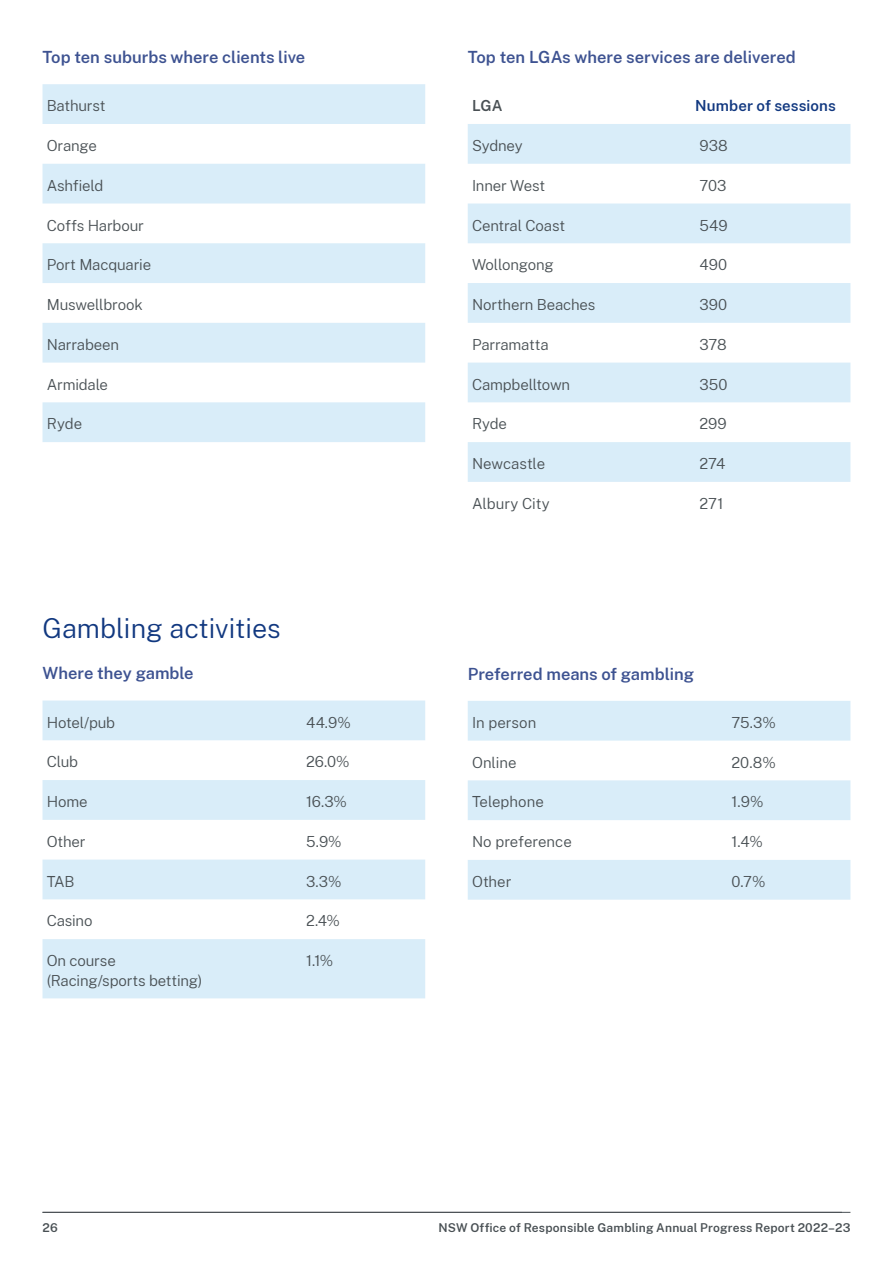
<style>
.page{position:relative;width:893px;height:1263px;background:#fff}
.page>*{position:absolute;margin:0;border:0;box-sizing:border-box;transform-origin:0 0}
.Heading_2__H2{font:300 27px "Public Sans";color:#113880}
.Heading_3__H3{font:600 16.5px "Public Sans";color:#3d5291}
.Body{font:300 15px/19.5px "Public Sans";letter-spacing:-.01em;color:#495054}
.Body-2{font:600 15px "Public Sans";letter-spacing:.005em;color:#113880}
.Body-3{font:600 15px "Public Sans";color:#495054}
.t1{font:600 12px "Public Sans";letter-spacing:.015em;color:#495054}
</style>
<div class="page">
<svg style="left:43px;top:84px;width:382px;height:358px;fill:#d9edf9"></svg>
<svg style="left:468px;top:124px;width:382px;height:358px;fill:#d9edf9"></svg>
<svg style="left:43px;top:700px;width:382px;height:298px;fill:#d9edf9"></svg>
<svg style="left:468px;top:701px;width:382px;height:199px;fill:#d9edf9"></svg>
<hr style="left:43px;top:1212px;width:807px;height:1px;background:#495054">
<h3 class="Heading_3__H3" style="left:43px;top:45px;width:264px">Top ten suburbs where clients live</h3>
<p class="Body" style="left:47px;top:95px;width:60px">Bathurst</p>
<p class="Body" style="left:47px;top:135px;width:52px">Orange</p>
<p class="Body" style="left:47px;top:175px;width:58px">Ashfield</p>
<p class="Body" style="left:47px;top:215px;width:99px">Coffs Harbour</p>
<p class="Body" style="left:47px;top:254px;width:106px">Port Macquarie</p>
<p class="Body" style="left:47px;top:294px;width:97px">Muswellbrook</p>
<p class="Body" style="left:47px;top:334px;width:74px">Narrabeen</p>
<p class="Body" style="left:47px;top:374px;width:63px">Armidale</p>
<p class="Body" style="left:47px;top:413px;width:37px">Ryde</p>
<h2 class="Heading_2__H2" style="left:43px;top:610px;width:240px">Gambling activities</h2>
<h3 class="Heading_3__H3" style="left:43px;top:661px;width:153px">Where they gamble</h3>
<p class="Body" style="left:47px;top:712px;width:70px">Hotel/pub</p>
<p class="Body" style="left:306px;top:712px;width:46px">44.9%</p>
<p class="Body" style="left:47px;top:751px;width:33px">Club</p>
<p class="Body" style="left:306px;top:751px;width:45px">26.0%</p>
<p class="Body" style="left:47px;top:791px;width:42px">Home</p>
<p class="Body" style="left:306px;top:791px;width:42px">16.3%</p>
<p class="Body" style="left:47px;top:831px;width:40px">Other</p>
<p class="Body" style="left:306px;top:831px;width:37px">5.9%</p>
<p class="Body" style="left:47px;top:871px;width:29px">TAB</p>
<p class="Body" style="left:306px;top:871px;width:37px">3.3%</p>
<p class="Body" style="left:47px;top:910px;width:47px">Casino</p>
<p class="Body" style="left:306px;top:910px;width:35px">2.4%</p>
<p class="Body" style="left:47px;top:950px;width:157px">On course (Racing/sports betting)</p>
<p class="Body" style="left:306px;top:950px;width:29px">1.1%</p>
<h3 class="Heading_3__H3" style="left:468px;top:45px;width:330px">Top ten LGAs where services are delivered</h3>
<p class="Body-3" style="left:472px;top:95px;width:32px">LGA</p>
<p class="Body-2" style="left:695px;top:95px;width:142px">Number of sessions</p>
<p class="Body" style="left:472px;top:135px;width:52px">Sydney</p>
<p class="Body" style="left:699px;top:135px;width:30px">938</p>
<p class="Body" style="left:472px;top:175px;width:75px">Inner West</p>
<p class="Body" style="left:699px;top:175px;width:28px">703</p>
<p class="Body" style="left:472px;top:215px;width:95px">Central Coast</p>
<p class="Body" style="left:699px;top:215px;width:30px">549</p>
<p class="Body" style="left:472px;top:254px;width:83px">Wollongong</p>
<p class="Body" style="left:699px;top:254px;width:29px">490</p>
<p class="Body" style="left:472px;top:294px;width:125px">Northern Beaches</p>
<p class="Body" style="left:699px;top:294px;width:29px">390</p>
<p class="Body" style="left:472px;top:334px;width:78px">Parramatta</p>
<p class="Body" style="left:699px;top:334px;width:29px">378</p>
<p class="Body" style="left:472px;top:374px;width:100px">Campbelltown</p>
<p class="Body" style="left:699px;top:374px;width:29px">350</p>
<p class="Body" style="left:472px;top:413px;width:36px">Ryde</p>
<p class="Body" style="left:699px;top:413px;width:29px">299</p>
<p class="Body" style="left:472px;top:453px;width:75px">Newcastle</p>
<p class="Body" style="left:699px;top:453px;width:27px">274</p>
<p class="Body" style="left:472px;top:493px;width:79px">Albury City</p>
<p class="Body" style="left:699px;top:493px;width:25px">271</p>
<h3 class="Heading_3__H3" style="left:468px;top:662px;width:228px">Preferred means of gambling</h3>
<p class="Body" style="left:472px;top:712px;width:66px">In person</p>
<p class="Body" style="left:731px;top:712px;width:46px">75.3%</p>
<p class="Body" style="left:472px;top:752px;width:46px">Online</p>
<p class="Body" style="left:731px;top:752px;width:46px">20.8%</p>
<p class="Body" style="left:472px;top:791px;width:73px">Telephone</p>
<p class="Body" style="left:731px;top:791px;width:34px">1.9%</p>
<p class="Body" style="left:472px;top:831px;width:101px">No preference</p>
<p class="Body" style="left:731px;top:831px;width:33px">1.4%</p>
<p class="Body" style="left:472px;top:871px;width:41px">Other</p>
<p class="Body" style="left:731px;top:871px;width:36px">0.7%</p>
<p class="t1" style="left:43px;top:1219px;width:17px">26</p>
<p class="t1" style="left:438px;top:1219px;width:413px">NSW Office of Responsible Gambling Annual Progress Report 2022–23</p>
</div>
